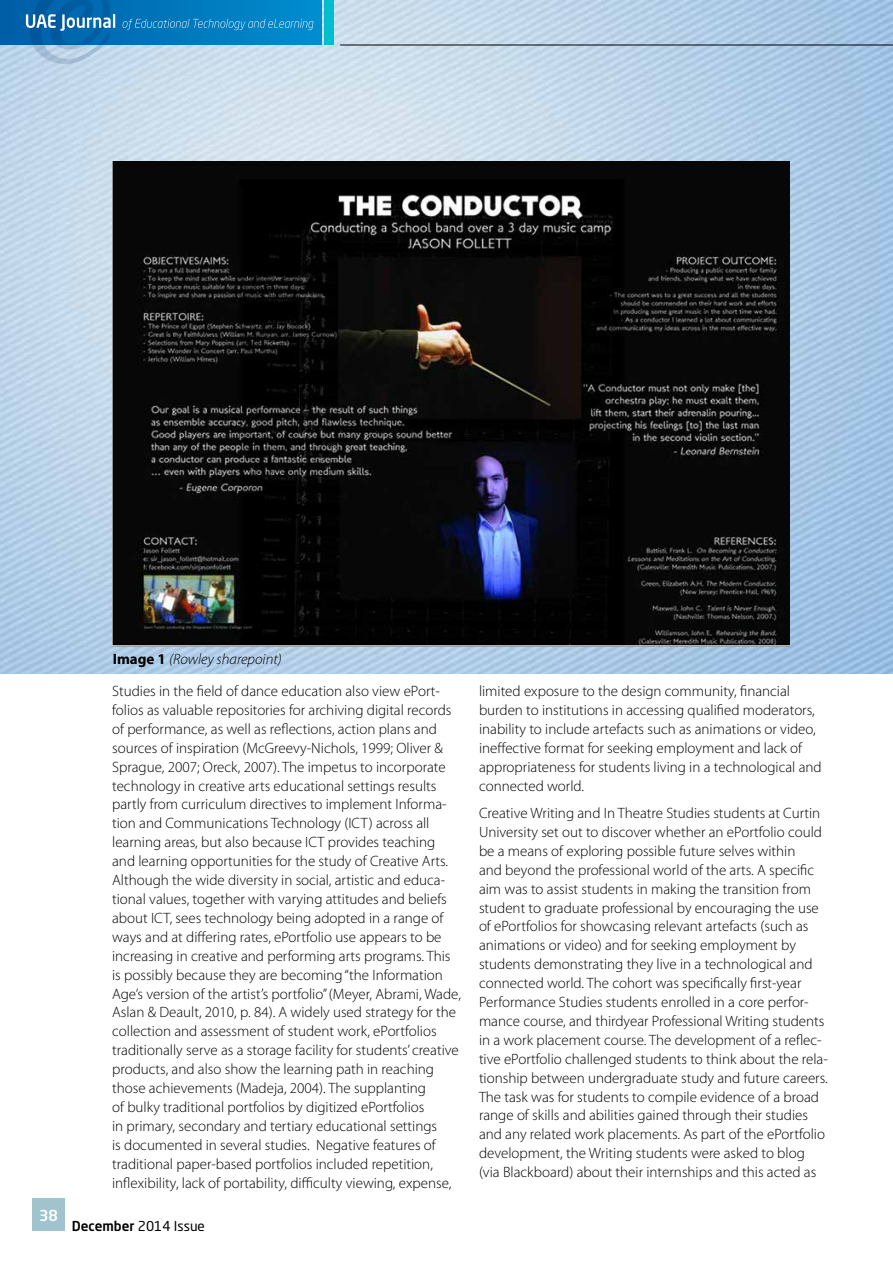
<style>
.page{position:relative;width:893px;height:1263px;background:#fff}
.page>*{position:absolute;margin:0;border:0;box-sizing:border-box;transform-origin:0 0}
.t1{font:300 15px/18.9px "Myriad Pro";color:#000}
.t2{font:italic 300 15px "Myriad Pro";color:#000}
.t3{font:500 15px "Neo Sans Std";color:#fff}
.t4{font:13.5px "Neo Sans Std";color:#000}
.s1{font-weight:700;font-style:normal}
.s2{font-weight:500}
</style>
<div class="page">
<img style="left:0;top:0;width:893px;height:673px">
<img style="left:113px;top:161px;width:677px;height:485px">
<svg style="left:0;top:0;width:321px;height:45px;background:#0079bd"></svg>
<div style="left:324px;top:0;width:10px;height:45px;background:#00bdcf"></div>
<svg style="left:26px;top:0;width:89px;height:66px;background:#5091c2"></svg>
<svg style="left:123px;top:19px;width:190px;height:11px;background:#208dc9"></svg>
<hr style="left:340px;top:45px;width:553px;height:1px;background:#000">
<div style="left:32px;top:1198px;width:33px;height:33px;background:#a0c3ce"></div>
<p class="t3" style="left:39px;top:1206px;width:20px">38</p>
<p class="t2" style="left:113px;top:651px;width:171px"><span class="s1">Image 1</span> (Rowley sharepoint)</p>
<p class="t1" style="left:112px;top:682px;width:350px">Studies in the field of dance education also view ePort&shy;folios as valuable repositories for archiving digital records of performance, as well as reflections, action plans and sources of inspiration (McGreevy-Nichols, 1999; Oliver &amp; Sprague, 2007; Oreck, 2007). The impetus to incorporate technology in creative arts educational settings results partly from curriculum directives to implement Informa&shy;tion and Communications Technology (ICT) across all learning areas, but also because ICT provides teaching and learning opportunities for the study of Creative Arts.<br>Although the wide diversity in social, artistic and educa&shy;tional values, together with varying attitudes and beliefs about ICT, sees technology being adopted in a range of ways and at differing rates, ePortfolio use appears to be increasing in creative and performing arts programs. This is possibly because they are becoming “the Information Age’s version of the artist’s portfolio” (Meyer, Abrami, Wade, Aslan &amp; Deault, 2010, p. 84). A widely used strategy for the collection and assessment of student work, ePortfolios traditionally serve as a storage facility for students’ creative products, and also show the learning path in reaching those achievements (Madeja, 2004). The supplanting<br>of bulky traditional portfolios by digitized ePortfolios<br>in primary, secondary and tertiary educational settings<br>is documented in several studies. Negative features of traditional paper-based portfolios included repetition, inflexibility, lack of portability, difficulty viewing, expense,</p>
<p class="t1" style="left:479px;top:682px;width:344px">limited exposure to the design community, financial burden to institutions in accessing qualified moderators, inability to include artefacts such as animations or video, ineffective format for seeking employment and lack of appropriateness for students living in a technological and connected world.</p>
<p class="t1" style="left:479px;top:804px;width:350px">Creative Writing and In Theatre Studies students at Curtin University set out to discover whether an ePortfolio could be a means of exploring possible future selves within<br>and beyond the professional world of the arts. A specific aim was to assist students in making the transition from student to graduate professional by encouraging the use of ePortfolios for showcasing relevant artefacts (such as animations or video) and for seeking employment by students demonstrating they live in a technological and connected world. The cohort was specifically first-year Performance Studies students enrolled in a core perfor&shy;mance course, and thirdyear Professional Writing students in a work placement course. The development of a reflec&shy;tive ePortfolio challenged students to think about the rela&shy;tionship between undergraduate study and future careers.<br>The task was for students to compile evidence of a broad range of skills and abilities gained through their studies and any related work placements. As part of the ePortfolio development, the Writing students were asked to blog (via Blackboard) about their internships and this acted as</p>
<p class="t4" style="left:72px;top:1218px;width:135px"><span class="s2">December</span> 2014 Issue</p>
</div>
